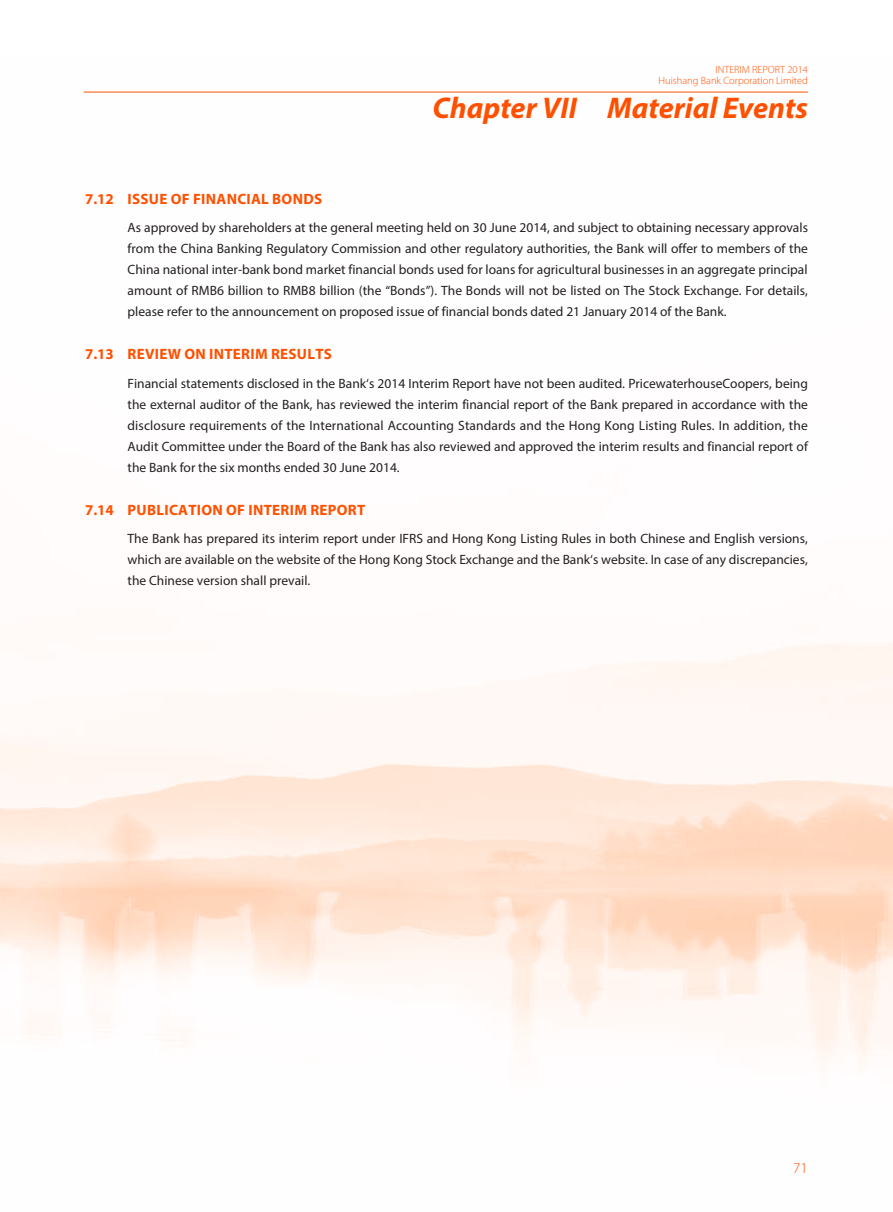
<style>
.page{position:relative;width:893px;height:1212px;background:#fff}
.page>*{position:absolute;margin:0;border:0;box-sizing:border-box;transform-origin:0 0}
.t1{font:italic 700 30px "Myriad Pro";color:#ff5000}
.t2{font:700 15px "Myriad Pro";letter-spacing:.02em;color:#ff5000}
.t3{font:300 15px "Myriad Pro";color:#ff5000}
.t4{font:13.5px/21px "Myriad Pro";color:#231f20;text-align:justify}
.t5{font:300 10.5px "Myriad Pro";color:#ff5000}
</style>
<div class="page">
<hr style="left:84px;top:92px;width:724px;height:1px;background:#ff5000">
<p class="t5" style="left:716px;top:63px;width:94px">Interi m Report 2014</p>
<p class="t5" style="left:659px;top:75px;width:151px">Huishang Bank Corporation Limited</p>
<h1 class="t1" style="left:432px;top:89px;width:377px">Chapter VII Material Events</h1>
<p class="t2" style="left:85px;top:189px;width:239px">7.12 ISSUE OF FINANCIAL BONDS</p>
<p class="t4" style="left:128px;top:217px;width:682px">As approved by shareholders at the general meeting held on 30 June 2014, and subject to obtaining necessary approvals from the China Banking Regulatory Commission and other regulatory authorities, the Bank will offer to members of the China national inter-bank bond market financial bonds used for loans for agricultural businesses in an aggregate principal amount of RMB6 billion to RMB8 billion (the “Bonds”). The Bonds will not be listed on The Stock Exchange. For details, please refer to the announcement on proposed issue of financial bonds dated 21 January 2014 of the Bank.</p>
<p class="t2" style="left:85px;top:345px;width:248px">7.13 REVIEW ON INTERIM RESULTS</p>
<p class="t4" style="left:128px;top:372px;width:682px">Financial statements disclosed in the Bank‘s 2014 Interim Report have not been audited. PricewaterhouseCoopers, being the external auditor of the Bank, has reviewed the interim financial report of the Bank prepared in accordance with the disclosure requirements of the International Accounting Standards and the Hong Kong Listing Rules. In addition, the Audit Committee under the Board of the Bank has also reviewed and approved the interim results and financial report of the Bank for the six months ended 30 June 2014.</p>
<p class="t2" style="left:85px;top:500px;width:282px">7.14 PUBLICATION OF INTERIM REPORT</p>
<p class="t4" style="left:128px;top:528px;width:682px">The Bank has prepared its interim report under IFRS and Hong Kong Listing Rules in both Chinese and English versions, which are available on the website of the Hong Kong Stock Exchange and the Bank‘s website. In case of any discrepancies, the Chinese version shall prevail.</p>
<p class="t3" style="left:793px;top:1159px;width:16px">71</p>
</div>
